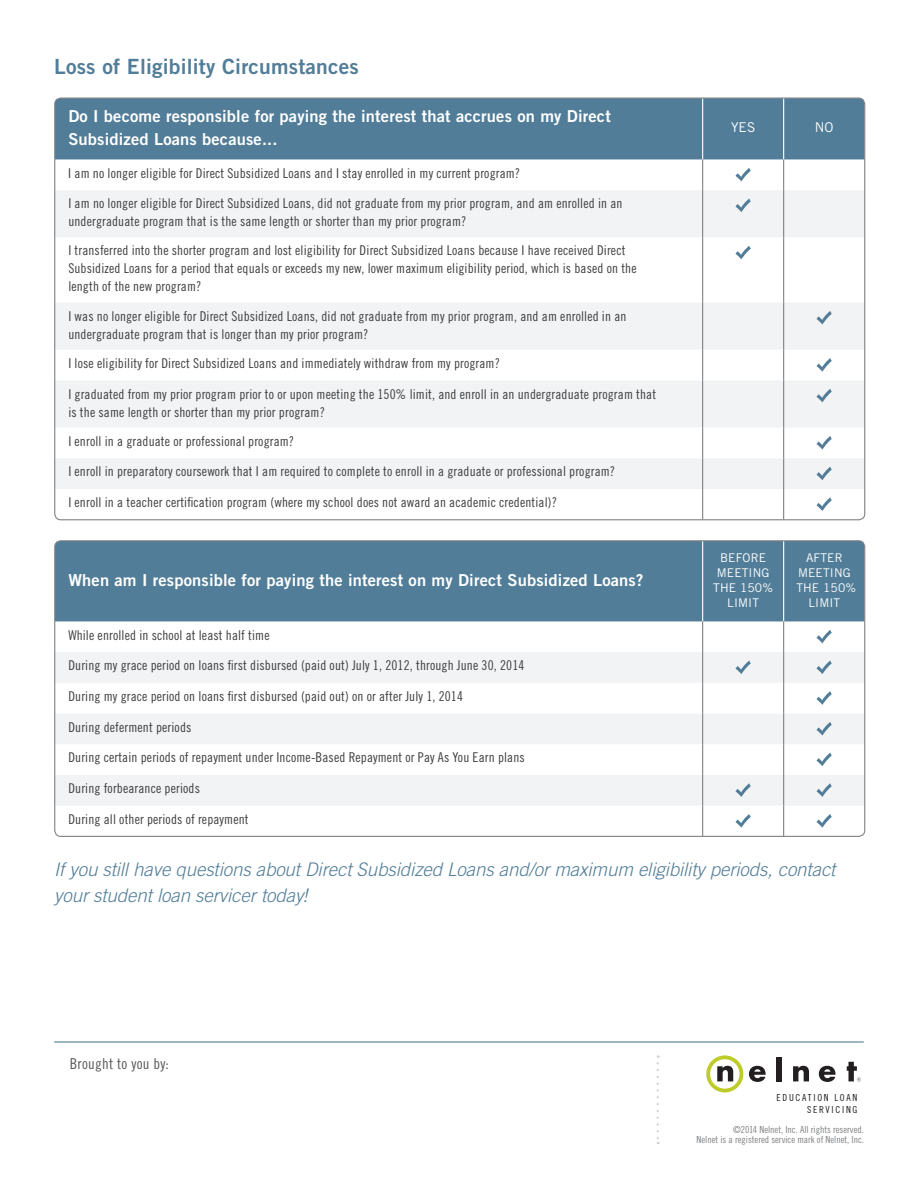
<style>
.page{position:relative;width:918px;height:1188px;background:#fff}
.page>*{position:absolute;margin:0;border:0;box-sizing:border-box;transform-origin:0 0}
.body_Copy{font:21px "Trade Gothic LT Std Bd 2";letter-spacing:.01em;color:#517d98}
.t1{font:italic 300 18.75px/25.5px "Trade Gothic LT Std";letter-spacing:-.005em;color:#517d98}
.t2{font:16.5px/22.5px "Trade Gothic LT Std Bd 2";letter-spacing:.01em;color:#fff}
.t3{font:15px "Trade Gothic LT Std Cn 18";letter-spacing:.02em;color:#57585a}
.t4{font:13.5px/18px "Trade Gothic LT Std Cn 18";letter-spacing:.01em;color:#3e3e3f}
.t5{font:13.5px "Trade Gothic LT Std";color:#fff}
.t6{font:12px/15px "Trade Gothic LT Std";letter-spacing:.01em;color:#fff;text-align:center}
.t7{font:9.75px/10.5px "Trade Gothic LT Std Cn 18";color:#808285;text-align:right}
.t8{font:9.75px/11.7px "Trade Gothic LT Std Cn 18";letter-spacing:.18em;color:#231f20;text-align:right}
</style>
<div class="page">
<svg style="left:706px;top:1055px;width:37px;height:37px"></svg>
<svg style="left:749px;top:1066px;width:17px;height:16px"></svg>
<div style="left:776px;top:1057px;width:5px;height:24px;background:#231f20"></div>
<svg style="left:793px;top:1066px;width:16px;height:15px"></svg>
<svg style="left:819px;top:1066px;width:17px;height:16px"></svg>
<svg style="left:847px;top:1062px;width:14px;height:19px"></svg>
<hr style="left:55px;top:1041px;width:808px;height:2px;background:#517d98">
<svg style="left:657px;top:1055px;width:2px;height:89px"></svg>
<div style="left:55px;top:98px;width:810px;height:61px;background:#517d98"></div>
<svg style="left:56px;top:190px;width:807px;height:299px;fill:#f2f3f4"></svg>
<hr style="left:702px;top:98px;width:1px;height:61px;background:#fff">
<hr style="left:783px;top:98px;width:1px;height:61px;background:#fff">
<hr style="left:702px;top:159px;width:1px;height:31px;background:#808285">
<hr style="left:783px;top:159px;width:1px;height:31px;background:#808285">
<hr style="left:702px;top:190px;width:1px;height:47px;background:#808285">
<hr style="left:783px;top:190px;width:1px;height:47px;background:#808285">
<hr style="left:702px;top:237px;width:1px;height:66px;background:#808285">
<hr style="left:783px;top:237px;width:1px;height:66px;background:#808285">
<hr style="left:702px;top:303px;width:1px;height:47px;background:#808285">
<hr style="left:783px;top:303px;width:1px;height:47px;background:#808285">
<hr style="left:702px;top:350px;width:1px;height:30px;background:#808285">
<hr style="left:783px;top:350px;width:1px;height:30px;background:#808285">
<hr style="left:702px;top:380px;width:1px;height:48px;background:#808285">
<hr style="left:783px;top:380px;width:1px;height:48px;background:#808285">
<hr style="left:702px;top:428px;width:1px;height:30px;background:#808285">
<hr style="left:783px;top:428px;width:1px;height:30px;background:#808285">
<hr style="left:702px;top:458px;width:1px;height:31px;background:#808285">
<hr style="left:783px;top:458px;width:1px;height:31px;background:#808285">
<hr style="left:702px;top:489px;width:1px;height:31px;background:#808285">
<hr style="left:783px;top:489px;width:1px;height:31px;background:#808285">
<svg style="left:735px;top:168px;width:16px;height:14px"></svg>
<svg style="left:735px;top:199px;width:16px;height:13px"></svg>
<svg style="left:735px;top:246px;width:16px;height:13px"></svg>
<svg style="left:816px;top:311px;width:16px;height:14px"></svg>
<svg style="left:816px;top:358px;width:16px;height:14px"></svg>
<svg style="left:816px;top:389px;width:16px;height:13px"></svg>
<svg style="left:816px;top:436px;width:16px;height:14px"></svg>
<svg style="left:816px;top:467px;width:16px;height:13px"></svg>
<svg style="left:816px;top:497px;width:16px;height:14px"></svg>
<div style="left:56px;top:542px;width:809px;height:79px;background:#517d98"></div>
<svg style="left:56px;top:652px;width:807px;height:154px;fill:#f2f3f4"></svg>
<hr style="left:702px;top:541px;width:1px;height:80px;background:#fff">
<hr style="left:783px;top:541px;width:1px;height:80px;background:#fff">
<hr style="left:702px;top:621px;width:1px;height:31px;background:#808285">
<hr style="left:783px;top:621px;width:1px;height:31px;background:#808285">
<hr style="left:702px;top:652px;width:1px;height:31px;background:#808285">
<hr style="left:783px;top:652px;width:1px;height:31px;background:#808285">
<hr style="left:702px;top:683px;width:1px;height:31px;background:#808285">
<hr style="left:783px;top:683px;width:1px;height:31px;background:#808285">
<hr style="left:702px;top:714px;width:1px;height:30px;background:#808285">
<hr style="left:783px;top:714px;width:1px;height:30px;background:#808285">
<hr style="left:702px;top:744px;width:1px;height:31px;background:#808285">
<hr style="left:783px;top:744px;width:1px;height:31px;background:#808285">
<hr style="left:702px;top:775px;width:1px;height:31px;background:#808285">
<hr style="left:783px;top:775px;width:1px;height:31px;background:#808285">
<hr style="left:702px;top:806px;width:1px;height:30px;background:#808285">
<hr style="left:783px;top:806px;width:1px;height:30px;background:#808285">
<svg style="left:816px;top:630px;width:16px;height:14px"></svg>
<svg style="left:735px;top:661px;width:16px;height:13px"></svg>
<svg style="left:816px;top:661px;width:16px;height:13px"></svg>
<svg style="left:816px;top:691px;width:16px;height:14px"></svg>
<svg style="left:816px;top:722px;width:16px;height:14px"></svg>
<svg style="left:816px;top:753px;width:16px;height:13px"></svg>
<svg style="left:735px;top:783px;width:16px;height:14px"></svg>
<svg style="left:816px;top:783px;width:16px;height:14px"></svg>
<svg style="left:735px;top:814px;width:16px;height:14px"></svg>
<svg style="left:816px;top:814px;width:16px;height:14px"></svg>
<p class="body_Copy" style="left:54px;top:53px;width:306px">Loss of Eligibility Circumstances</p>
<p class="t2" style="left:68px;top:105px;width:544px">Do I become responsible for paying the interest that accrues on my Direct<br>Subsidized Loans because...</p>
<p class="t4" style="left:68px;top:164px;width:453px">I am no longer eligible for Direct Subsidized Loans and I stay enrolled in my current program?</p>
<p class="t4" style="left:68px;top:194px;width:556px">I am no longer eligible for Direct Subsidized Loans, did not graduate from my prior program, and am enrolled in an undergraduate program that is the same length or shorter than my prior program?</p>
<p class="t4" style="left:68px;top:241px;width:570px">I transferred into the shorter program and lost eligibility for Direct Subsidized Loans because I have received Direct<br>Subsidized Loans for a period that equals or exceeds my new, lower maximum eligibility period, which is based on the length of the new program?</p>
<p class="t4" style="left:68px;top:307px;width:560px">I was no longer eligible for Direct Subsidized Loans, did not graduate from my prior program, and am enrolled in an undergraduate program that is longer than my prior program?</p>
<p class="t4" style="left:68px;top:354px;width:433px">I lose eligibility for Direct Subsidized Loans and immediately withdraw from my program?</p>
<p class="t4" style="left:68px;top:385px;width:589px">I graduated from my prior program prior to or upon meeting the 150% limit, and enroll in an undergraduate program that is the same length or shorter than my prior program?</p>
<p class="t4" style="left:68px;top:432px;width:227px">I enroll in a graduate or professional program?</p>
<p class="t4" style="left:68px;top:462px;width:548px">I enroll in preparatory coursework that I am required to complete to enroll in a graduate or professional program?</p>
<p class="t4" style="left:68px;top:493px;width:490px">I enroll in a teacher certification program (where my school does not award an academic credential)?</p>
<p class="t2" style="left:68px;top:568px;width:577px">When am I responsible for paying the interest on my Direct Subsidized Loans?</p>
<p class="t5" style="left:731px;top:119px;width:26px">YES</p>
<p class="t5" style="left:815px;top:119px;width:20px">NO</p>
<p class="t6" style="left:713px;top:550px;width:61px">BEFORE<br>MEETING<br>THE 150%<br>LIMIT</p>
<p class="t6" style="left:796px;top:550px;width:61px">AFTER<br>MEETING<br>THE 150%<br>LIMIT</p>
<p class="t4" style="left:68px;top:626px;width:203px">While enrolled in school at least half time</p>
<p class="t4" style="left:68px;top:656px;width:458px">During my grace period on loans first disbursed (paid out) July 1, 2012, through June 30, 2014</p>
<p class="t4" style="left:68px;top:687px;width:396px">During my grace period on loans first disbursed (paid out) on or after July 1, 2014</p>
<p class="t4" style="left:68px;top:718px;width:125px">During deferment periods</p>
<p class="t4" style="left:68px;top:748px;width:458px">During certain periods of repayment under Income-Based Repayment or Pay As You Earn plans</p>
<p class="t4" style="left:68px;top:779px;width:133px">During forbearance periods</p>
<p class="t4" style="left:68px;top:810px;width:182px">During all other periods of repayment</p>
<p class="t1" style="left:54px;top:857px;width:783px">If you still have questions about Direct Subsidized Loans and/or maximum eligibility periods, contact your student loan servicer today!</p>
<p class="t3" style="left:70px;top:1055px;width:101px">Brought to you by:</p>
<p class="t8" style="left:776px;top:1092px;width:83px">EDUCATION LOAN<br>SERVICING</p>
<p class="t7" style="left:697px;top:1124px;width:169px">©2014 Nelnet, Inc. All rights reserved.<br>Nelnet is a registered service mark of Nelnet, Inc.</p>
</div>
